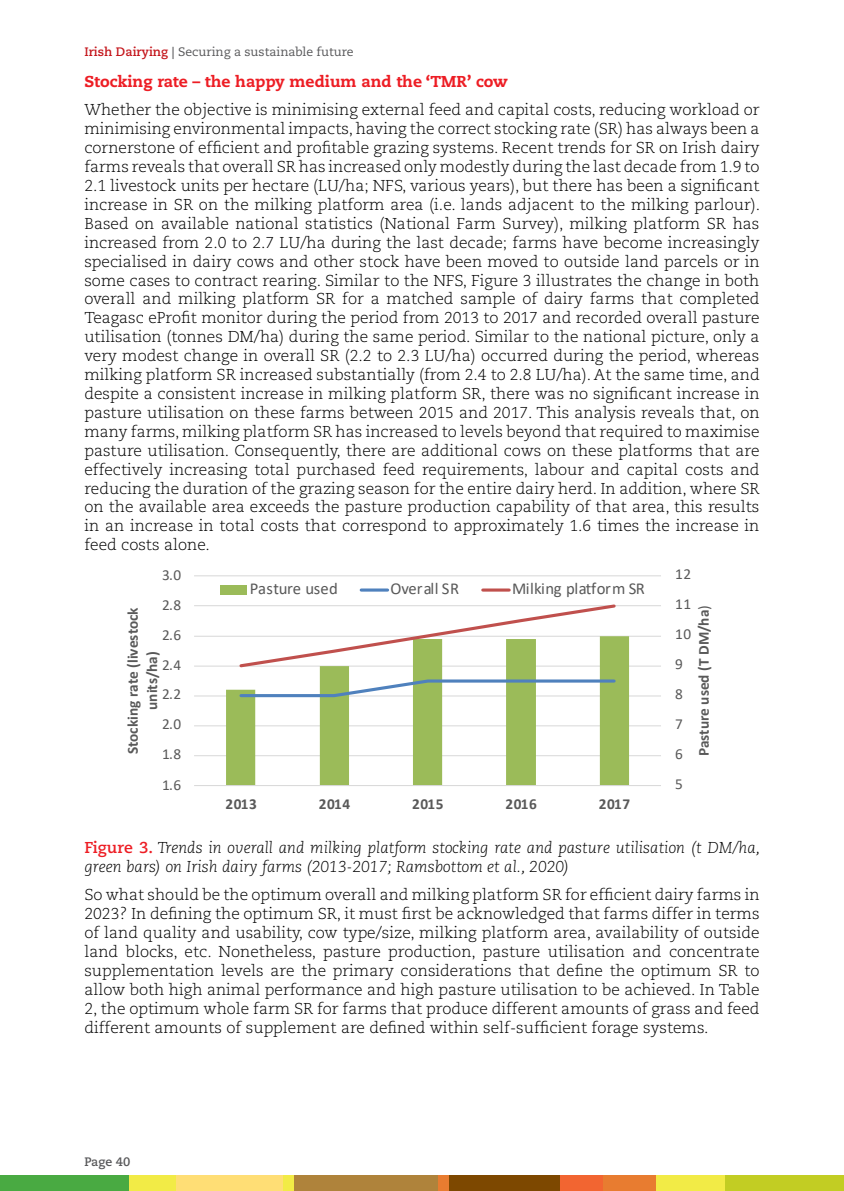
<style>
.page{position:relative;width:844px;height:1191px;background:#fff}
.page>*{position:absolute;margin:0;border:0;box-sizing:border-box;transform-origin:0 0}
.t1{font:16.62px "Calibri";color:#595959}
.body_text__P{font:300 15.75px/18.9px "Caecilia LT Std";color:#000;text-align:justify}
.Figure__P__red{font:italic 300 15.75px/18.9px "Caecilia LT Std";color:#000}
.Heading__H3__red{font:800 15.75px "Caecilia LT Std";color:#ed1d24}
.t2{font:700 15.22px/19.4px "Calibri";color:#595959;text-align:center}
.t3{font:15.22px "Calibri";color:#595959}
.t4{font:12.25px "Caecilia LT Std";color:#58585a}
.t5{font:700 12.25px "Caecilia LT Std";letter-spacing:-.005em;color:#58585a}
.s1{font-weight:700;color:#c4161c}
.s2{font-weight:700}
.s3{font-weight:400}
.s4{font-weight:700;font-style:normal;color:#ed1d24}
</style>
<div class="page">
<hr style="left:194px;top:755px;width:466px;height:1px;background:#d9d9d9">
<hr style="left:194px;top:725px;width:466px;height:1px;background:#d9d9d9">
<hr style="left:194px;top:695px;width:466px;height:1px;background:#d9d9d9">
<hr style="left:194px;top:665px;width:466px;height:1px;background:#d9d9d9">
<hr style="left:194px;top:635px;width:466px;height:2px;background:#d9d9d9">
<hr style="left:194px;top:605px;width:466px;height:1px;background:#d9d9d9">
<hr style="left:194px;top:575px;width:466px;height:1px;background:#d9d9d9">
<svg style="left:226px;top:636px;width:403px;height:149px"></svg>
<hr style="left:194px;top:785px;width:466px;height:1px;background:#d9d9d9">
<svg style="left:238px;top:678px;width:379px;height:20px"></svg>
<svg style="left:237px;top:604px;width:380px;height:65px"></svg>
<div style="left:220px;top:585px;width:27px;height:9px;background:#9bbb59"></div>
<hr style="left:361px;top:588px;width:26px;height:3px;background:#4f81bd">
<hr style="left:482px;top:588px;width:27px;height:3px;background:#c0504d">
<div style="left:0;top:1175px;width:130px;height:16px;background:#49aa42"></div>
<div style="left:176px;top:1175px;width:108px;height:16px;background:#ffde75"></div>
<div style="left:129px;top:1175px;width:47px;height:16px;background:#f2eb46"></div>
<div style="left:294px;top:1175px;width:144px;height:16px;background:#af833b"></div>
<div style="left:284px;top:1175px;width:10px;height:16px;background:#f2eb46"></div>
<div style="left:448px;top:1175px;width:111px;height:16px;background:#7d4800"></div>
<div style="left:438px;top:1175px;width:10px;height:16px;background:#e87c30"></div>
<div style="left:602px;top:1175px;width:54px;height:16px;background:#e87c30"></div>
<div style="left:559px;top:1175px;width:43px;height:16px;background:#f26531"></div>
<div style="left:724px;top:1175px;width:119px;height:16px;background:#c2cd23"></div>
<div style="left:656px;top:1175px;width:68px;height:16px;background:#f2eb46"></div>
<p class="t4" style="left:84px;top:44px;width:271px"><span class="s1">Irish Dairying</span> <span class="s2">|</span> Securing a sustainable future</p>
<h3 class="Heading__H3__red" style="left:84px;top:71px;width:425px">Stocking rate – the happy medium and the ‘TMR’ cow</h3>
<p class="body_text__P" style="left:84px;top:101px;width:677px">Whether the objective is minimising external feed and capital costs, reducing workload or minimising environmental impacts, having the correct stocking rate (SR) has always been a cornerstone of efficient and profitable grazing systems. Recent trends for SR on Irish dairy farms reveals that overall SR has increased only modestly during the last decade from 1.9 to 2.1 livestock units per hectare (LU/ha; NFS, various years), but there has been a significant increase in SR on the milking platform area (i.e. lands adjacent to the milking parlour).<br>Based on available national statistics (National Farm Survey), milking platform SR has increased from 2.0 to 2.7 LU/ha during the last decade; farms have become increasingly specialised in dairy cows and other stock have been moved to outside land parcels or in some cases to contract rearing. Similar to the NFS, Figure 3 illustrates the change in both overall and milking platform SR for a matched sample of dairy farms that completed Teagasc eProfit monitor during the period from 2013 to 2017 and recorded overall pasture utilisation (tonnes DM/ha) during the same period. Similar to the national picture, only a very modest change in overall SR (2.2 to 2.3 LU/ha) occurred during the period, whereas milking platform SR increased substantially (from 2.4 to 2.8 LU/ha). At the same time, and despite a consistent increase in milking platform SR, there was no significant increase in pasture utilisation on these farms between 2015 and 2017. This analysis reveals that, on many farms, milking platform SR has increased to levels beyond that required to maximise pasture utilisation. Consequently, there are additional cows on these platforms that are effectively increasing total purchased feed requirements, labour and capital costs and reducing the duration of the grazing season for the entire dairy herd. In addition, where SR on the available area exceeds the pasture production capability of that area, this results in an increase in total costs that correspond to approximately 1.6 times the increase in feed costs alone.</p>
<p class="t3" style="left:162px;top:564px;width:20px">3.0</p>
<p class="t3" style="left:675px;top:563px;width:18px">12</p>
<p class="t1" style="left:250px;top:577px;width:89px">Pasture used</p>
<p class="t1" style="left:390px;top:577px;width:70px">Overall SR</p>
<p class="t1" style="left:512px;top:577px;width:134px">Milking platform SR</p>
<p class="t3" style="left:162px;top:594px;width:20px">2.8</p>
<p class="t2" style="left:123px;top:754px;width:149px;rotate:-90deg">Stocking rate (livestock units/ha)</p>
<p class="t3" style="left:162px;top:624px;width:20px">2.6</p>
<p class="t3" style="left:162px;top:654px;width:20px">2.4</p>
<p class="t3" style="left:162px;top:684px;width:20px">2.2</p>
<p class="t3" style="left:162px;top:713px;width:20px">2.0</p>
<p class="t3" style="left:162px;top:743px;width:20px">1.8</p>
<p class="t3" style="left:675px;top:593px;width:18px">11</p>
<p class="t2" style="left:693px;top:756px;width:153px;rotate:-90deg">Pasture used (T DM/ha<span class="s3">)</span></p>
<p class="t3" style="left:675px;top:623px;width:18px">10</p>
<p class="t3" style="left:675px;top:653px;width:9px">9</p>
<p class="t3" style="left:675px;top:684px;width:9px">8</p>
<p class="t3" style="left:675px;top:713px;width:9px">7</p>
<p class="t3" style="left:675px;top:743px;width:9px">6</p>
<p class="t3" style="left:162px;top:774px;width:20px">1.6</p>
<p class="t3" style="left:675px;top:773px;width:9px">5</p>
<p class="t2" style="left:225px;top:794px;width:33px">2013</p>
<p class="t2" style="left:319px;top:794px;width:33px">2014</p>
<p class="t2" style="left:412px;top:794px;width:33px">2015</p>
<p class="t2" style="left:505px;top:794px;width:33px">2016</p>
<p class="t2" style="left:598px;top:794px;width:33px">2017</p>
<p class="Figure__P__red" style="left:84px;top:838px;width:677px"><span class="s4">Figure 3.</span> Trends in overall and milking platform stocking rate and pasture utilisation (t DM/ha, green bars) on Irish dairy farms (2013-2017; Ramsbottom et al., 2020)</p>
<p class="body_text__P" style="left:84px;top:886px;width:676px">So what should be the optimum overall and milking platform SR for efficient dairy farms in 2023? In defining the optimum SR, it must first be acknowledged that farms differ in terms of land quality and usability, cow type/size, milking platform area, availability of outside land blocks, etc. Nonetheless, pasture production, pasture utilisation and concentrate supplementation levels are the primary considerations that define the optimum SR to allow both high animal performance and high pasture utilisation to be achieved. In Table 2, the optimum whole farm SR for farms that produce different amounts of grass and feed different amounts of supplement are defined within self-sufficient forage systems.</p>
<p class="t5" style="left:84px;top:1154px;width:47px">Page 40</p>
</div>
